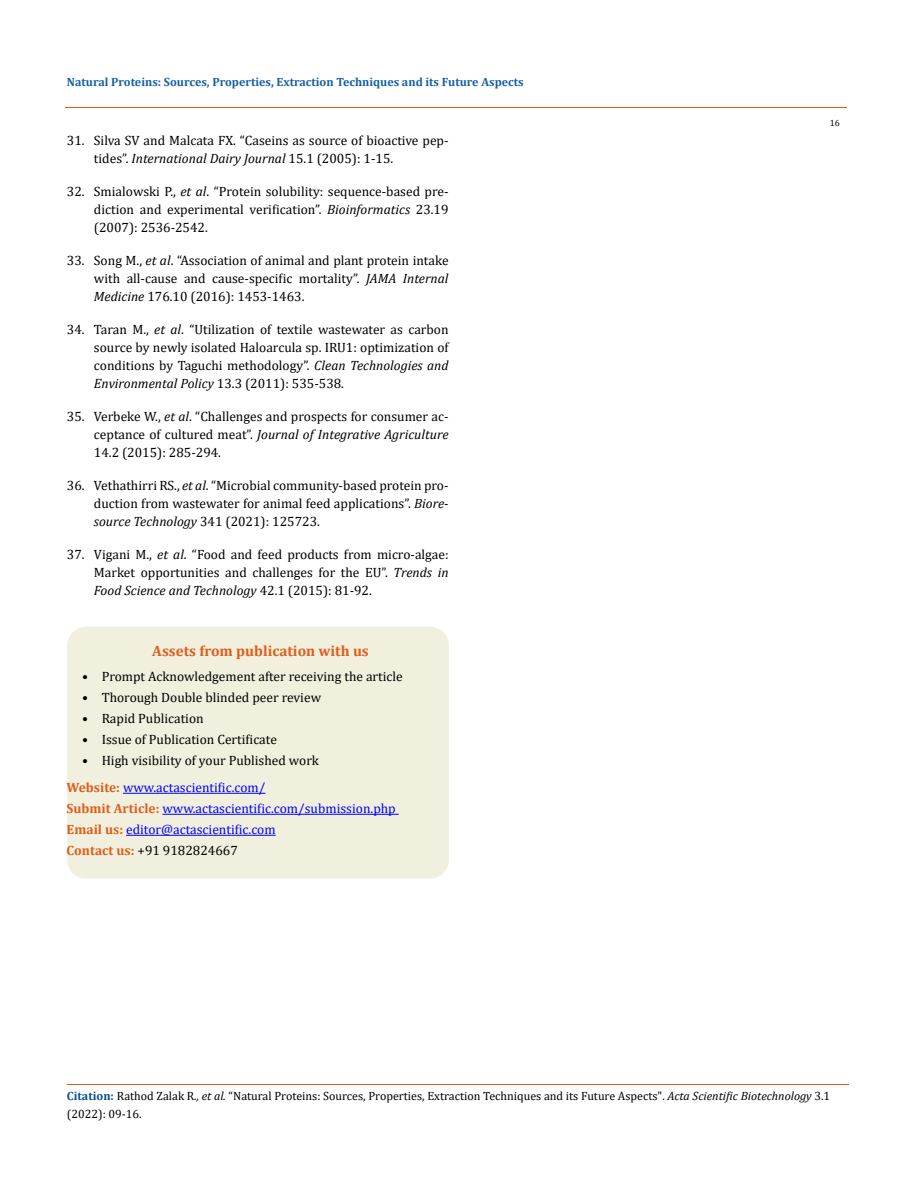
<style>
.page{position:relative;width:917px;height:1188px;background:#fff}
.page>*{position:absolute;margin:0;border:0;box-sizing:border-box;transform-origin:0 0}
.t1{font:700 15px "Cambria";color:#e05d1a}
.t2{font:13.5px/18px "Cambria";color:#000;text-align:justify}
.t3{font:13.5px/21px "Cambria";color:#00f}
.t4{font:12px/18px "Cambria";color:#000}
.t5{font:700 12px "Cambria";color:#1560a6}
.t6{font:9px "Cambria";color:#000}
.s1{font-style:italic}
.s2{font-weight:700;color:#e05d1a}
.s3{color:#000}
.s4{font-weight:700;color:#035089}
</style>
<div class="page">
<div style="left:68px;top:627px;width:380px;height:251px;background:#f1f0de;border-radius:18px"></div>
<div style="left:67px;top:627px;width:382px;height:252px;border:2px solid #f1f0de;border-radius:18px"></div>
<hr style="left:123px;top:793px;width:142px;height:1px;background:#00f">
<hr style="left:162px;top:814px;width:237px;height:1px;background:#00f">
<hr style="left:126px;top:835px;width:150px;height:1px;background:#00f">
<hr style="left:65px;top:108px;width:782px;height:1px;background:#e05d1a">
<hr style="left:67px;top:1084px;width:781px;height:1px;background:#e05d1a">
<p class="t5" style="left:67px;top:73px;width:458px">Natural Proteins: Sources, Properties, Extraction Techniques and its Future Aspects</p>
<p class="t2" style="left:94px;top:132px;width:356px;text-indent:-27px">31. Silva SV and Malcata FX. “Caseins as source of bioactive pep&shy;tides”. <span class="s1">International Dairy Journal</span> 15.1 (2005): 1-15.</p>
<p class="t2" style="left:94px;top:183px;width:356px;text-indent:-27px">32. Smialowski P., <span class="s1">et al</span>. “Protein solubility: sequence-based pre&shy;diction and experimental verification”. <span class="s1">Bioinformatics</span> 23.19 (2007): 2536-2542.</p>
<p class="t2" style="left:94px;top:252px;width:356px;text-indent:-27px">33. Song M., <span class="s1">et al</span>. “Association of animal and plant protein intake with all-cause and cause-specific mortality”. <span class="s1">JAMA Internal Medicine</span> 176.10 (2016): 1453-1463.</p>
<p class="t2" style="left:94px;top:321px;width:356px;text-indent:-27px">34. Taran M., <span class="s1">et al</span>. “Utilization of textile wastewater as carbon source by newly isolated Haloarcula sp. IRU1: optimization of conditions by Taguchi methodology”. <span class="s1">Clean Technologies and Environmental Policy</span> 13.3 (2011): 535-538.</p>
<p class="t2" style="left:94px;top:408px;width:356px;text-indent:-27px">35. Verbeke W., <span class="s1">et al</span>. “Challenges and prospects for consumer ac&shy;ceptance of cultured meat”. <span class="s1">Journal of Integrative Agriculture </span>14.2 (2015): 285-294.</p>
<p class="t2" style="left:94px;top:477px;width:356px;text-indent:-27px">36. Vethathirri RS., <span class="s1">et al</span>. “Microbial community-based protein pro&shy;duction from wastewater for animal feed applications”. <span class="s1">Biore&shy;source Technology</span> 341 (2021): 125723.</p>
<p class="t2" style="left:94px;top:546px;width:356px;text-indent:-27px">37. Vigani M., <span class="s1">et al</span>. “Food and feed products from micro-algae:<br>Market opportunities and challenges for the EU”. <span class="s1">Trends in Food Science and Technology</span> 42.1 (2015): 81-92.</p>
<p class="t1" style="left:152px;top:640px;width:218px">Assets from publication with us</p>
<p class="t2" style="left:82px;top:668px;width:322px">• Prompt Acknowledgement after receiving the article</p>
<p class="t2" style="left:82px;top:689px;width:240px">• Thorough Double blinded peer review</p>
<p class="t2" style="left:82px;top:710px;width:123px">• Rapid Publication</p>
<p class="t2" style="left:82px;top:731px;width:196px">• Issue of Publication Certificate</p>
<p class="t2" style="left:82px;top:752px;width:238px">• High visibility of your Published work</p>
<p class="t3" style="left:67px;top:777px;width:330px"><span class="s2">Website:</span> www.actascientific.com/<br><span class="s2">Submit Article:</span> www.actascientific.com/submission.php <span class="s2">Email us:</span> editor@actascientific.com<br><span class="s2">Contact us:</span> <span class="s3">+91 9182824667</span></p>
<p class="t6" style="left:829px;top:118px;width:11px">16</p>
<p class="t4" style="left:67px;top:1087px;width:764px"><span class="s4">Citation:</span> Rathod Zalak R<span class="s1">., et al.</span> “Natural Proteins: Sources, Properties, Extraction Techniques and its Future Aspects". <span class="s1">Acta Scientific Biotechnology</span> 3.1 (2022): 09-16.</p>
</div>
